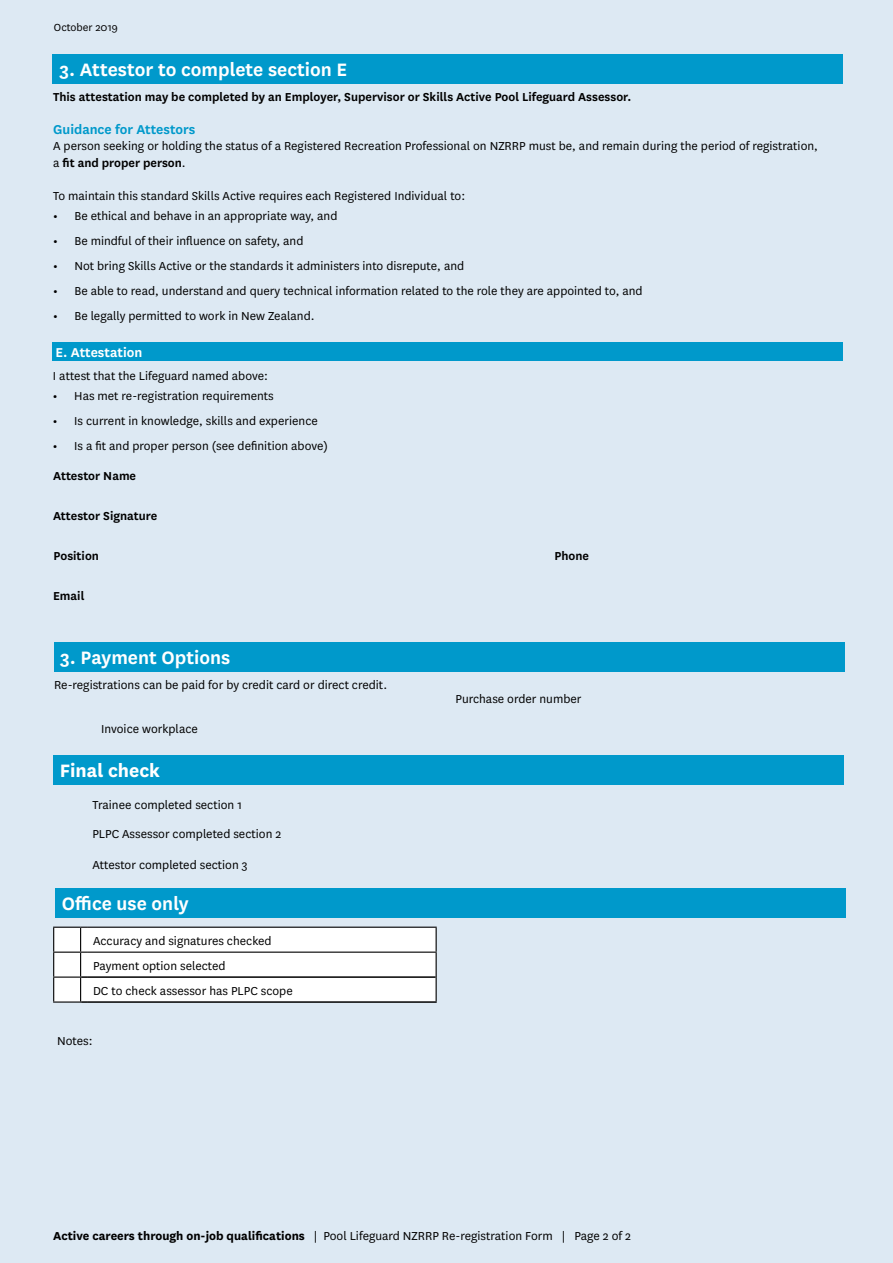
<style>
.page{position:relative;width:893px;height:1263px;background:#dde9f3}
.page>*{position:absolute;margin:0;border:0;box-sizing:border-box;transform-origin:0 0}
.t1{font:600 21px "National";color:#fff}
.t2{font:700 21px "National";color:#fff}
.t3{font:600 15px "National";color:#0099cb}
.t4{font:600 15px "National";color:#fff}
.t5{font:13.5px/24.9px "National";color:#000}
.t6{font:600 13.5px "National";color:#000}
.t7{font:12px "National";color:#000}
.s1{font-weight:600}
.s2{font-weight:700}
</style>
<div class="page">
<div style="left:52px;top:54px;width:791px;height:30px;background:#0099cb"></div>
<div style="left:52px;top:343px;width:791px;height:18px;background:#0099cb"></div>
<div style="left:53px;top:755px;width:791px;height:29px;background:#0099cb"></div>
<div style="left:55px;top:888px;width:791px;height:30px;background:#0099cb"></div>
<svg style="left:53px;top:927px;width:384px;height:76px;background:#f0f0f0"></svg>
<hr style="left:87px;top:1001px;width:350px;height:2px;background:#000">
<div style="left:54px;top:642px;width:791px;height:29px;background:#0099cb"></div>
<p class="t7" style="left:54px;top:19px;width:66px">October 2019</p>
<h1 class="t1" style="left:59px;top:55px;width:289px">3. Attestor to complete section E</h1>
<p class="t6" style="left:53px;top:87px;width:580px">This attestation may be completed by an Employer, Supervisor or Skills Active Pool Lifeguard Assessor.</p>
<p class="t3" style="left:53px;top:119px;width:144px">Guidance for Attestors</p>
<p class="t5" style="left:53px;top:137px;width:766px;line-height:16.5px">A person seeking or holding the status of a Registered Recreation Professional on NZRRP must be, and remain during the period of registration, a <span class="s1">fit and proper person</span>.</p>
<p class="t5" style="left:53px;top:182px;width:414px">To maintain this standard Skills Active requires each Registered Individual to:</p>
<p class="t5" style="left:53px;top:203px;width:286px"><span class="s1">•</span> Be ethical and behave in an appropriate way, and</p>
<p class="t5" style="left:53px;top:228px;width:252px"><span class="s1">•</span> Be mindful of their influence on safety, and</p>
<p class="t5" style="left:53px;top:253px;width:413px"><span class="s1">•</span> Not bring Skills Active or the standards it administers into disrepute, and</p>
<p class="t5" style="left:53px;top:278px;width:591px"><span class="s1">•</span> Be able to read, understand and query technical information related to the role they are appointed to, and</p>
<p class="t5" style="left:53px;top:303px;width:263px"><span class="s1">•</span> Be legally permitted to work in New Zealand.</p>
<p class="t4" style="left:55px;top:342px;width:88px">E. Attestation</p>
<p class="t5" style="left:53px;top:362px;width:217px">I attest that the Lifeguard named above:</p>
<p class="t5" style="left:53px;top:383px;width:222px"><span class="s1">•</span> Has met re-registration requirements</p>
<p class="t5" style="left:53px;top:408px;width:266px"><span class="s1">•</span> Is current in knowledge, skills and experience</p>
<p class="t5" style="left:53px;top:433px;width:277px"><span class="s1">•</span> Is a fit and proper person (see definition above)</p>
<p class="t6" style="left:53px;top:466px;width:85px">Attestor Name</p>
<p class="t6" style="left:53px;top:506px;width:106px">Attestor Signature</p>
<p class="t6" style="left:54px;top:546px;width:47px">Position</p>
<p class="t6" style="left:554px;top:546px;width:36px">Phone</p>
<p class="t6" style="left:53px;top:586px;width:33px">Email</p>
<h1 class="t1" style="left:60px;top:643px;width:172px">3. Payment Options</h1>
<p class="t5" style="left:54px;top:671px;width:335px">Re-registrations can be paid for by credit card or direct credit.</p>
<p class="t5" style="left:101px;top:716px;width:98px">Invoice workplace</p>
<h1 class="t2" style="left:60px;top:756px;width:102px">Final check</h1>
<p class="t5" style="left:92px;top:792px;width:151px">Trainee completed section 1</p>
<p class="t5" style="left:92px;top:821px;width:190px">PLPC Assessor completed section 2</p>
<p class="t5" style="left:92px;top:851px;width:157px">Attestor completed section 3</p>
<h1 class="t1" style="left:62px;top:889px;width:128px">Office use only</h1>
<p class="t5" style="left:93px;top:927px;width:201px">Accuracy and signatures checked<br>Payment option selected<br>DC to check assessor has PLPC scope</p>
<p class="t5" style="left:57px;top:1028px;width:37px">Notes:</p>
<p class="t5" style="left:455px;top:686px;width:127px">Purchase order number</p>
<p class="t5" style="left:53px;top:1223px;width:579px"><span class="s2">Active careers through on-job qualifications</span> | Pool Lifeguard NZRRP Re-registration Form | Page 2 of 2</p>
</div>
